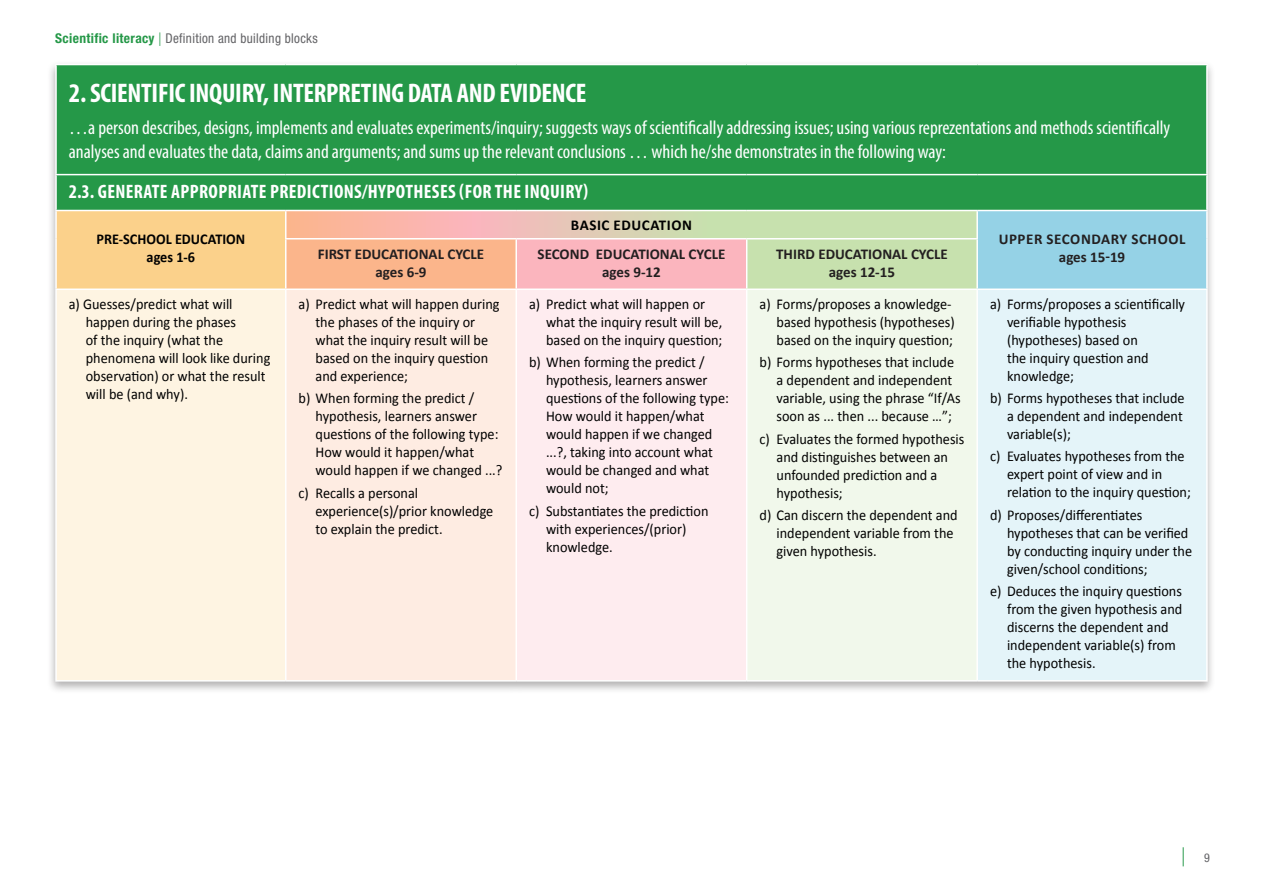
<style>
.page{position:relative;width:1263px;height:893px;background:#fff}
.page>*{position:absolute;margin:0;border:0;box-sizing:border-box;transform-origin:0 0}
.t1{font:700 condensed 27px "Myriad Pro";letter-spacing:-.01em;color:#fff}
.t2{font:italic condensed 25.65px "Helvetica Neue 57";color:#259848;scale:.56 1}
.t3{font:condensed 19.5px/23.4px "Myriad Pro";color:#fff}
.t4{font:700 condensed 19.5px "Myriad Pro";letter-spacing:.02em;color:#fff}
.t5{font:15px/18px "Calibri";color:#000;scale:.95 1}
.t6{font:700 15px/18px "Calibri";color:#231f20;text-align:center}
.t7{font:700 15px/18px "Calibri";letter-spacing:.04em;color:#231f20;text-align:center}
.t8{font:700 15px/18px "Calibri";color:#000;text-align:center;scale:.95 1}
.t9{font:700 15px "Calibri";letter-spacing:.04em;color:#000}
.t10{font:condensed 13.5px "Helvetica Neue LT Pro";letter-spacing:.025em;color:#636366}
.t11{font:italic condensed 12px "Helvetica Neue 57";color:#636366}
.s1{font-weight:700;color:#259848}
.s2{font-family:"Helvetica Neue";font-weight:300;font-stretch:normal;color:#259848}
</style>
<div class="page">
<div style="left:47px;top:60px;width:1169px;height:634px;background:#231f20;opacity:.35"></div>
<div style="left:56px;top:65px;width:1151px;height:110px;background:#259848"></div>
<div style="left:56px;top:175px;width:1151px;height:35px;background:#259848"></div>
<div style="left:56px;top:210px;width:230px;height:79px;background:#fbd18b"></div>
<svg style="left:286px;top:211px;width:690px;height:27px;background:#deceaf"></svg>
<div style="left:977px;top:210px;width:230px;height:79px;background:#95d2e6"></div>
<div style="left:286px;top:239px;width:230px;height:50px;background:#fbb58b"></div>
<div style="left:516px;top:239px;width:231px;height:50px;background:#fbb5be"></div>
<div style="left:747px;top:239px;width:230px;height:50px;background:#c7e1ae"></div>
<div style="left:56px;top:289px;width:230px;height:392px;background:#fef4e2"></div>
<div style="left:286px;top:289px;width:230px;height:392px;background:#feece2"></div>
<div style="left:516px;top:289px;width:231px;height:392px;background:#feecef"></div>
<div style="left:747px;top:289px;width:230px;height:392px;background:#f1f8eb"></div>
<div style="left:977px;top:289px;width:230px;height:392px;background:#e4f4f9"></div>
<hr style="left:55px;top:64px;width:231px;height:1px;background:#fff">
<hr style="left:286px;top:64px;width:230px;height:1px;background:#fff">
<hr style="left:516px;top:64px;width:231px;height:1px;background:#fff">
<hr style="left:747px;top:64px;width:230px;height:1px;background:#fff">
<hr style="left:977px;top:64px;width:231px;height:1px;background:#fff">
<hr style="left:1206px;top:65px;width:2px;height:109px;background:#fff">
<hr style="left:1206px;top:175px;width:2px;height:35px;background:#fff">
<hr style="left:55px;top:65px;width:2px;height:109px;background:#fff">
<hr style="left:285px;top:290px;width:1px;height:390px;background:#fff">
<hr style="left:515px;top:290px;width:2px;height:390px;background:#fff">
<hr style="left:55px;top:210px;width:231px;height:1px;background:#fff">
<hr style="left:55px;top:211px;width:2px;height:28px;background:#fff">
<hr style="left:55px;top:239px;width:2px;height:49px;background:#fff">
<hr style="left:286px;top:210px;width:230px;height:1px;background:#fff">
<svg style="left:285px;top:211px;width:1px;height:27px"></svg>
<hr style="left:516px;top:210px;width:231px;height:1px;background:#fff">
<hr style="left:747px;top:210px;width:230px;height:1px;background:#fff">
<hr style="left:977px;top:210px;width:231px;height:1px;background:#fff">
<hr style="left:976px;top:211px;width:2px;height:27px;background:#fff">
<hr style="left:1206px;top:211px;width:2px;height:28px;background:#fff">
<hr style="left:1206px;top:239px;width:2px;height:49px;background:#fff">
<hr style="left:285px;top:238px;width:231px;height:1px;background:#fff">
<hr style="left:285px;top:239px;width:1px;height:49px;background:#fff">
<hr style="left:516px;top:238px;width:231px;height:1px;background:#fff">
<hr style="left:515px;top:239px;width:2px;height:49px;background:#fff">
<hr style="left:747px;top:238px;width:231px;height:1px;background:#fff">
<hr style="left:746px;top:239px;width:1px;height:49px;background:#fff">
<hr style="left:976px;top:239px;width:2px;height:49px;background:#fff">
<hr style="left:55px;top:288px;width:231px;height:2px;background:#fff">
<hr style="left:286px;top:288px;width:230px;height:2px;background:#fff">
<hr style="left:516px;top:288px;width:231px;height:2px;background:#fff">
<hr style="left:747px;top:288px;width:230px;height:2px;background:#fff">
<hr style="left:977px;top:288px;width:231px;height:2px;background:#fff">
<hr style="left:746px;top:290px;width:1px;height:390px;background:#fff">
<hr style="left:976px;top:290px;width:2px;height:390px;background:#fff">
<hr style="left:55px;top:174px;width:231px;height:1px;background:#fff">
<hr style="left:55px;top:175px;width:2px;height:35px;background:#fff">
<hr style="left:286px;top:174px;width:230px;height:1px;background:#fff">
<hr style="left:516px;top:174px;width:231px;height:1px;background:#fff">
<hr style="left:747px;top:174px;width:230px;height:1px;background:#fff">
<hr style="left:977px;top:174px;width:231px;height:1px;background:#fff">
<hr style="left:55px;top:290px;width:2px;height:390px;background:#fff">
<hr style="left:1206px;top:290px;width:2px;height:390px;background:#fff">
<hr style="left:55px;top:680px;width:231px;height:2px;background:#fff">
<hr style="left:286px;top:680px;width:230px;height:2px;background:#fff">
<hr style="left:516px;top:680px;width:231px;height:2px;background:#fff">
<hr style="left:747px;top:680px;width:230px;height:2px;background:#fff">
<hr style="left:977px;top:680px;width:231px;height:2px;background:#fff">
<p class="t10" style="left:55px;top:30px;width:264px"><span class="s1">Scientific literacy</span> <span class="s2">|</span> Definition and building blocks</p>
<h1 class="t1" style="left:69px;top:76px;width:519px">2. SCIENTIFIC INQUIRY, INTERPRETING DATA AND EVIDENCE</h1>
<p class="t3" style="left:69px;top:116px;width:1103px">…a person describes, designs, implements and evaluates experiments/inquiry; suggests ways of scientifically addressing issues; using various reprezentations and methods scientifically analyses and evaluates the data, claims and arguments; and sums up the relevant conclusions … which he/she demonstrates in the following way:</p>
<h3 class="t4" style="left:69px;top:179px;width:521px">2.3. GENERATE APPROPRIATE PREDICTIONS/HYPOTHESES (FOR THE INQUIRY)</h3>
<p class="t8" style="left:97px;top:230px;width:158px">PRE-SCHOOL EDUCATION ages 1-6</p>
<p class="t9" style="left:571px;top:216px;width:123px">BASIC EDUCATION</p>
<p class="t7" style="left:999px;top:230px;width:188px">UPPER SECONDARY SCHOOL ages 15-19</p>
<p class="t6" style="left:318px;top:245px;width:168px">FIRST EDUCATIONAL CYCLE ages 6-9</p>
<p class="t6" style="left:538px;top:245px;width:189px">SECOND EDUCATIONAL CYCLE ages 9-12</p>
<p class="t6" style="left:776px;top:245px;width:173px">THIRD EDUCATIONAL CYCLE ages 12-15</p>
<p class="t5" style="left:86px;top:295px;width:196px;text-indent:-17px">a) Guesses/predict what will happen during the phases<br>of the inquiry (what the phenomena will look like during observation) or what the result will be (and why).</p>
<p class="t5" style="left:316px;top:295px;width:195px;text-indent:-17px">a) Predict what will happen during the phases of the inquiry or what the inquiry result will be based on the inquiry question and experience;</p>
<p class="t5" style="left:316px;top:389px;width:198px;text-indent:-17px">b) When forming the predict / hypothesis, learners answer questions of the following type:<br>How would it happen/what would happen if we changed ...?</p>
<p class="t5" style="left:316px;top:484px;width:189px;text-indent:-17px">c) Recalls a personal experience(s)/prior knowledge to explain the predict.</p>
<p class="t5" style="left:546px;top:295px;width:187px;text-indent:-17px">a) Predict what will happen or what the inquiry result will be, based on the inquiry question;</p>
<p class="t5" style="left:546px;top:353px;width:194px;text-indent:-17px">b) When forming the predict / hypothesis, learners answer questions of the following type:<br>How would it happen/what would happen if we changed ...?, taking into account what would be changed and what would not;</p>
<p class="t5" style="left:546px;top:502px;width:172px;text-indent:-17px">c) Substantiates the prediction with experiences/(prior) knowledge.</p>
<p class="t5" style="left:776px;top:295px;width:189px;text-indent:-17px">a) Forms/proposes a knowledge&shy;based hypothesis (hypotheses) based on the inquiry question;</p>
<p class="t5" style="left:776px;top:353px;width:195px;text-indent:-17px">b) Forms hypotheses that include a dependent and independent variable, using the phrase “If/As soon as ... then ... because …”;</p>
<p class="t5" style="left:776px;top:430px;width:199px;text-indent:-17px">c) Evaluates the formed hypothesis and distinguishes between an unfounded prediction and a hypothesis;</p>
<p class="t5" style="left:776px;top:506px;width:192px;text-indent:-17px">d) Can discern the dependent and independent variable from the given hypothesis.</p>
<p class="t5" style="left:1007px;top:295px;width:189px;text-indent:-17px">a) Forms/proposes a scientifically verifiable hypothesis (hypotheses) based on<br>the inquiry question and knowledge;</p>
<p class="t5" style="left:1007px;top:389px;width:188px;text-align:justify;text-indent:-17px">b) Forms hypotheses that include a dependent and independent variable(s);</p>
<p class="t5" style="left:1007px;top:448px;width:195px;text-indent:-17px">c) Evaluates hypotheses from the expert point of view and in relation to the inquiry question;</p>
<p class="t5" style="left:1007px;top:506px;width:196px;text-indent:-17px">d) Proposes/differentiates hypotheses that can be verified by conducting inquiry under the given/school conditions;</p>
<p class="t5" style="left:1007px;top:582px;width:186px;text-indent:-17px">e) Deduces the inquiry questions from the given hypothesis and discerns the dependent and independent variable(s) from the hypothesis.</p>
<h2 class="t2" style="left:1182px;top:842px;width:7px">|</h2>
<p class="t11" style="left:1204px;top:850px;width:7px">9</p>
</div>
